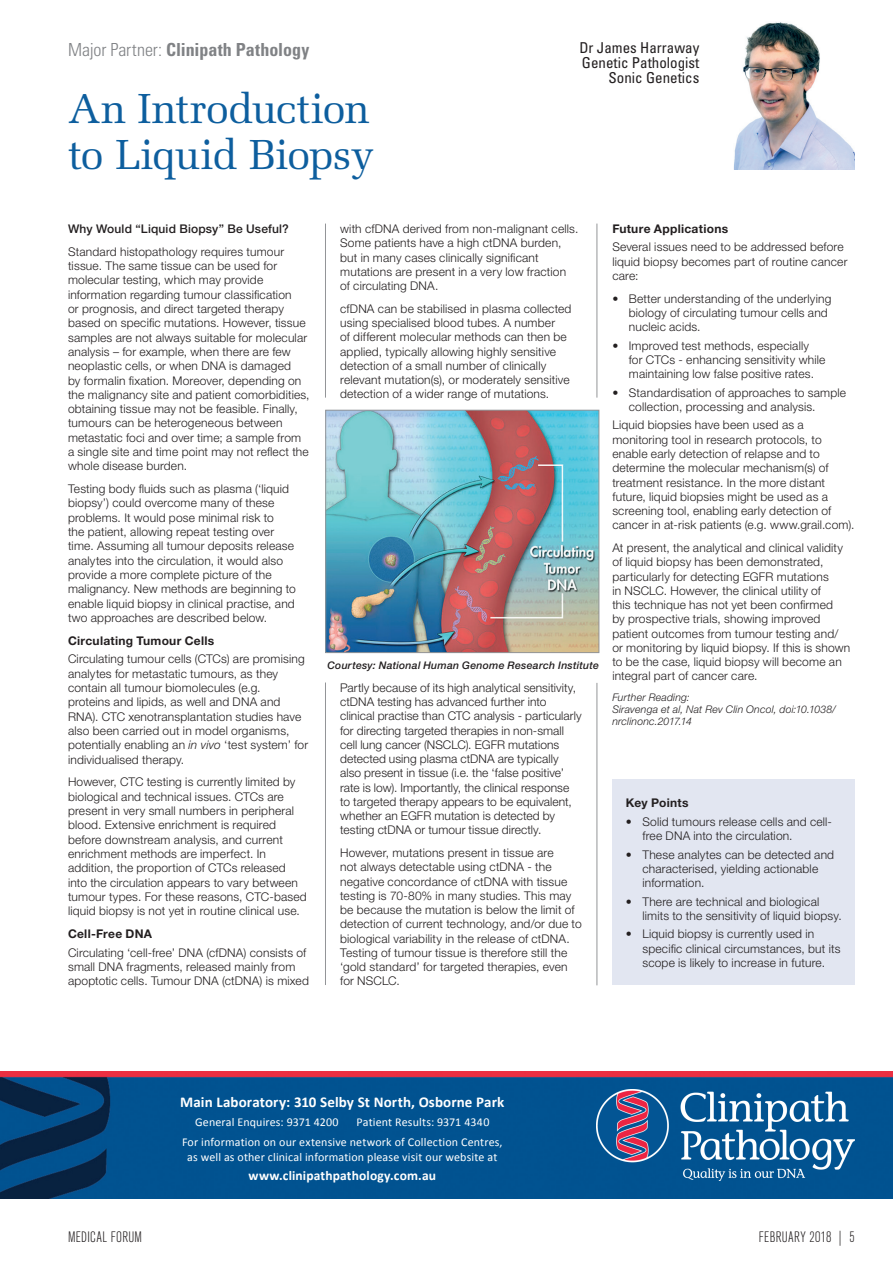
<style>
.page{position:relative;width:893px;height:1263px;background:#fff}
.page>*{position:absolute;margin:0;border:0;box-sizing:border-box;transform-origin:0 0}
.Clin_Headline{font:42px/46.5px "Melior LT Std";letter-spacing:-.035em;color:#0d5e9e}
.Ed_Banner_Head_text{font:700 condensed 18px "Univers LT Std";color:#808285}
.CU_byline_right{font:condensed 15px/15px "Univers LT Std";color:#231f20;text-align:right}
.Cont_Bodytext{font:700 15px "Calibri";letter-spacing:.005em;color:#fff}
.t1{font:300 15px "Akzidenz Grot Con BQ";letter-spacing:.03em;color:#231f20}
.Cont_Bodytext-2{font:700 13.5px "Calibri";letter-spacing:.01em;color:#fff}
.Body{font:300 12px/14.2px "Helvetica Neue LT";letter-spacing:.015em;color:#231f20}
.Bullets{font:300 12px/14.2px "Helvetica Neue LT";letter-spacing:.015em;color:#231f20}
.Cont_Bodytext-3{font:12px/15px "Calibri";letter-spacing:.01em;color:#fff;text-align:center}
.Sub-Head{font:700 12px "Helvetica Neue LT";letter-spacing:.02em;color:#231f20}
.Leader_Para{font:500 12px "Helvetica Neue LT";letter-spacing:.015em;color:#231f20}
.References{font:italic 300 10.5px/12px "Helvetica Neue LT";letter-spacing:.015em;color:#231f20}
.Photo_Caption_Black{font:italic 500 10.5px "Helvetica Neue LT";letter-spacing:.02em;color:#231f20}
.s1{font-weight:300}
.s2{font-style:italic}
</style>
<div class="page">
<hr style="left:325px;top:224px;width:1px;height:174px;background:#939598">
<hr style="left:325px;top:682px;width:1px;height:303px;background:#939598">
<hr style="left:597px;top:224px;width:1px;height:174px;background:#939598">
<hr style="left:597px;top:683px;width:1px;height:302px;background:#939598">
<img style="left:733px;top:22px;width:122px;height:147px">
<img style="left:0;top:1072px;width:893px;height:127px">
<img style="left:596px;top:1089px;width:259px;height:91px">
<div style="left:612px;top:779px;width:243px;height:206px;background:#e2e6f1"></div>
<img style="left:327px;top:412px;width:270px;height:239px">
<div style="left:325px;top:410px;width:274px;height:243px;border:1px solid #939598"></div>
<p class="Ed_Banner_Head_text" style="left:68px;top:38px;width:243px"><span class="s1">Major Partner:</span> Clinipath Pathology</p>
<p class="Clin_Headline" style="left:68px;top:85px;width:307px">An Introduction to Liquid Biopsy</p>
<p class="CU_byline_right" style="left:579px;top:40px;width:121px">Dr James Harraway<br>Genetic Pathologist<br>Sonic Genetics</p>
<p class="Leader_Para" style="left:68px;top:221px;width:222px">Why Would “Liquid Biopsy” Be Useful?</p>
<p class="Body" style="left:68px;top:244px;width:243px">Standard histopathology requires tumour tissue. The same tissue can be used for molecular testing, which may provide information regarding tumour classification<br>or prognosis, and direct targeted therapy based on specific mutations. However, tissue samples are not always suitable for molecular analysis – for example, when there are few neoplastic cells, or when DNA is damaged<br>by formalin fixation. Moreover, depending on the malignancy site and patient comorbidities, obtaining tissue may not be feasible. Finally, tumours can be heterogeneous between metastatic foci and over time; a sample from a single site and time point may not reflect the whole disease burden.</p>
<p class="Body" style="left:68px;top:481px;width:229px">Testing body fluids such as plasma (‘liquid biopsy’) could overcome many of these problems. It would pose minimal risk to<br>the patient, allowing repeat testing over time. Assuming all tumour deposits release analytes into the circulation, it would also provide a more complete picture of the malignancy. New methods are beginning to enable liquid biopsy in clinical practise, and two approaches are described below.</p>
<p class="Sub-Head" style="left:68px;top:633px;width:148px">Circulating Tumour Cells</p>
<p class="Body" style="left:68px;top:652px;width:242px">Circulating tumour cells (CTCs) are promising analytes for metastatic tumours, as they contain all tumour biomolecules (e.g.<br>proteins and lipids, as well and DNA and RNA). CTC xenotransplantation studies have also been carried out in model organisms, potentially enabling an <span class="s2">in vivo</span> ‘test system’ for individualised therapy.</p>
<p class="Body" style="left:68px;top:775px;width:240px">However, CTC testing is currently limited by biological and technical issues. CTCs are present in very small numbers in peripheral blood. Extensive enrichment is required before downstream analysis, and current enrichment methods are imperfect. In addition, the proportion of CTCs released into the circulation appears to vary between tumour types. For these reasons, CTC-based liquid biopsy is not yet in routine clinical use.</p>
<p class="Sub-Head" style="left:68px;top:926px;width:86px">Cell-Free DNA</p>
<p class="Body" style="left:68px;top:945px;width:242px">Circulating ‘cell-free’ DNA (cfDNA) consists of small DNA fragments, released mainly from apoptotic cells. Tumour DNA (ctDNA) is mixed</p>
<p class="Body" style="left:340px;top:221px;width:240px">with cfDNA derived from non-malignant cells.<br>Some patients have a high ctDNA burden, but in many cases clinically significant mutations are present in a very low fraction of circulating DNA.</p>
<p class="Body" style="left:340px;top:301px;width:233px">cfDNA can be stabilised in plasma collected using specialised blood tubes. A number<br>of different molecular methods can then be applied, typically allowing highly sensitive detection of a small number of clinically relevant mutation(s), or moderately sensitive detection of a wider range of mutations.</p>
<p class="Photo_Caption_Black" style="left:327px;top:659px;width:273px">Courtesy: National Human Genome Research Institute</p>
<p class="Body" style="left:340px;top:680px;width:243px">Partly because of its high analytical sensitivity, ctDNA testing has advanced further into clinical practise than CTC analysis - particularly for directing targeted therapies in non-small cell lung cancer (NSCLC). EGFR mutations detected using plasma ctDNA are typically also present in tissue (i.e. the ‘false positive’ rate is low). Importantly, the clinical response to targeted therapy appears to be equivalent, whether an EGFR mutation is detected by testing ctDNA or tumour tissue directly.</p>
<p class="Body" style="left:340px;top:845px;width:243px">However, mutations present in tissue are<br>not always detectable using ctDNA - the negative concordance of ctDNA with tissue testing is 70-80% in many studies. This may be because the mutation is below the limit of detection of current technology, and/or due to biological variability in the release of ctDNA.<br>Testing of tumour tissue is therefore still the ‘gold standard’ for targeted therapies, even for NSCLC.</p>
<p class="Sub-Head" style="left:612px;top:221px;width:117px">Future Applications</p>
<p class="Body" style="left:612px;top:240px;width:237px">Several issues need to be addressed before liquid biopsy becomes part of routine cancer care:</p>
<p class="Bullets" style="left:629px;top:291px;width:204px;text-indent:-16px">• Better understanding of the underlying biology of circulating tumour cells and nucleic acids.</p>
<p class="Bullets" style="left:629px;top:338px;width:198px;text-indent:-16px">• Improved test methods, especially for CTCs - enhancing sensitivity while maintaining low false positive rates.</p>
<p class="Bullets" style="left:629px;top:385px;width:219px;text-indent:-16px">• Standardisation of approaches to sample collection, processing and analysis.</p>
<p class="Body" style="left:612px;top:418px;width:243px">Liquid biopsies have been used as a monitoring tool in research protocols, to enable early detection of relapse and to determine the molecular mechanism(s) of treatment resistance. In the more distant future, liquid biopsies might be used as a screening tool, enabling early detection of cancer in at-risk patients (e.g. www.grail.com).</p>
<p class="Body" style="left:612px;top:540px;width:240px">At present, the analytical and clinical validity of liquid biopsy has been demonstrated, particularly for detecting EGFR mutations<br>in NSCLC. However, the clinical utility of<br>this technique has not yet been confirmed<br>by prospective trials, showing improved patient outcomes from tumour testing and/ or monitoring by liquid biopsy. If this is shown to be the case, liquid biopsy will become an integral part of cancer care.</p>
<p class="References" style="left:612px;top:691px;width:79px">Further Reading:</p>
<p class="References" style="left:612px;top:703px;width:225px">Siravenga et al, Nat Rev Clin Oncol, doi:10.1038/ nrclinonc.2017.14</p>
<p class="Sub-Head" style="left:626px;top:795px;width:64px">Key Points</p>
<p class="Bullets" style="left:642px;top:814px;width:191px;text-indent:-16px">• Solid tumours release cells and cell&shy;free DNA into the circulation.</p>
<p class="Bullets" style="left:642px;top:847px;width:193px;text-indent:-16px">• These analytes can be detected and characterised, yielding actionable information.</p>
<p class="Bullets" style="left:642px;top:894px;width:201px;text-indent:-16px">• There are technical and biological limits to the sensitivity of liquid biopsy.</p>
<p class="Bullets" style="left:642px;top:927px;width:200px;text-indent:-16px">• Liquid biopsy is currently used in specific clinical circumstances, but its scope is likely to increase in future.</p>
<p class="Cont_Bodytext" style="left:180px;top:1092px;width:325px">Main Laboratory: 310 Selby St North, Osborne Park</p>
<p class="Cont_Bodytext-3" style="left:195px;top:1115px;width:145px">General Enquires: 9371 4200</p>
<p class="Cont_Bodytext-3" style="left:357px;top:1115px;width:134px">Patient Results: 9371 4340</p>
<p class="Cont_Bodytext-3" style="left:182px;top:1134px;width:322px">For information on our extensive network of Collection Centres, as well as other clinical information please visit our website at</p>
<p class="Cont_Bodytext-2" style="left:249px;top:1167px;width:189px">www.clinipathpathology.com.au</p>
<p class="t1" style="left:68px;top:1228px;width:76px">MEDICAL FORUM</p>
<p class="t1" style="left:759px;top:1228px;width:97px">FEBRUARY 2018 | 5</p>
</div>
